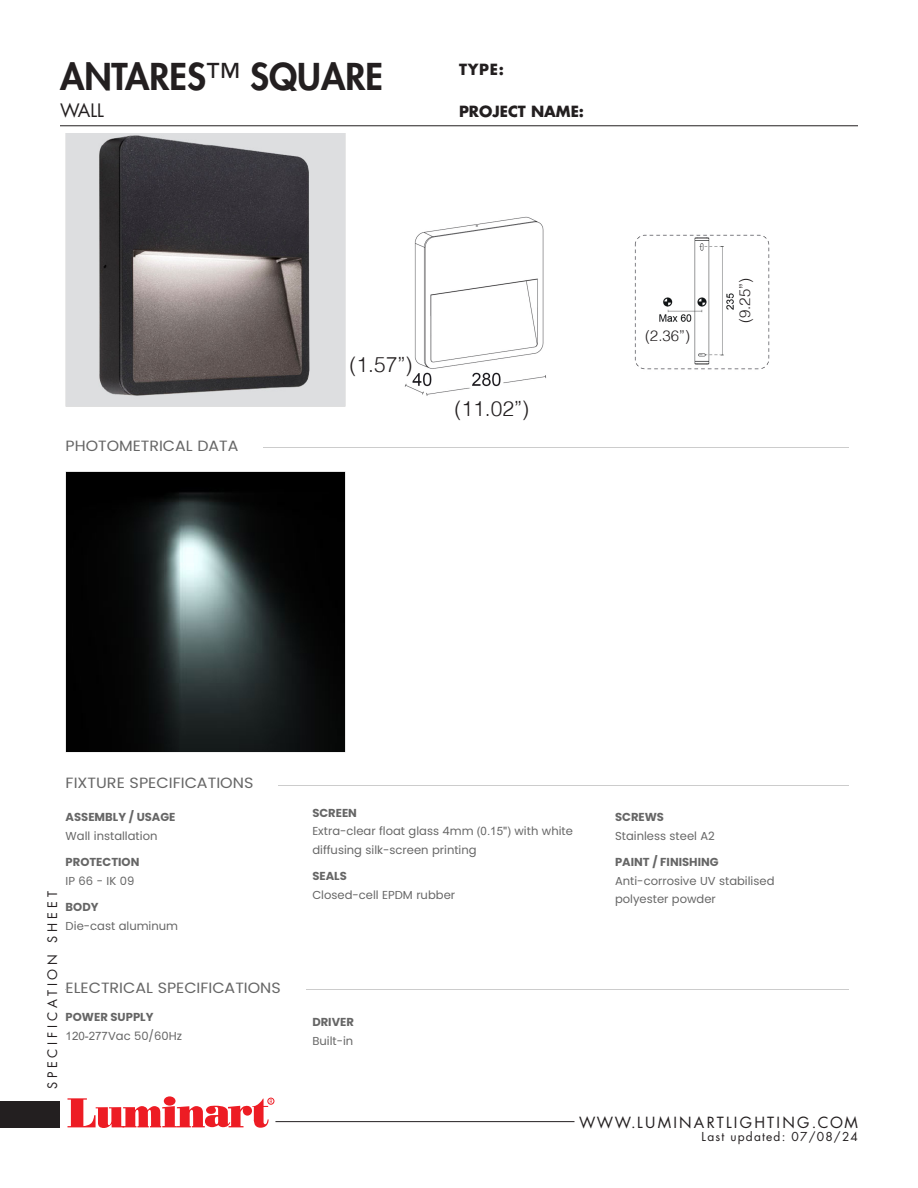
<style>
.page{position:relative;width:918px;height:1188px;background:#fff}
.page>*{position:absolute;margin:0;border:0;box-sizing:border-box;transform-origin:0 0}
.t1{font:800 36px "Futura Std";color:#231f20}
.t2{font:300 21px "Helvetica";color:#231f20}
.t3{font:18px "Futura Std";color:#231f20}
.t4{font:15px "Futura Std";letter-spacing:.15em;color:#231f20}
.t5{font:700 15px "Futura Std";color:#231f20}
.t6{font:300 15px "Helvetica";color:#231f20}
.t7{font:14.85px "Poppins";color:#666;scale:1.07 1}
.t8{font:14.85px "Poppins";color:#666;scale:1.08 1}
.t9{font:12.75px "Futura Std";letter-spacing:.3em;color:#231f20}
.t10{font:12px "Futura Std";letter-spacing:.1em;color:#231f20}
.t11{font:11.55px/18.5px "Poppins";color:#666}
.t12{font:700 11.55px/18.5px "Poppins";color:#666}
.s1{font-weight:500}
.s2{font-weight:700}
.s3{font-weight:400}
.s4{font-family:"Arial";font-weight:400}
.s5{font-family:"Arial"}
</style>
<div class="page">
<div style="left:0;top:1101px;width:60px;height:27px;background:#231f20"></div>
<svg style="left:164px;top:1096px;width:12px;height:10px"></svg>
<svg style="left:67px;top:1098px;width:207px;height:30px"></svg>
<hr style="left:60px;top:125px;width:798px;height:1px;background:#231f20">
<hr style="left:275px;top:1121px;width:299px;height:1px;background:#231f20">
<img style="left:66px;top:134px;width:279px;height:272px">
<img style="left:404px;top:216px;width:143px;height:180px">
<img style="left:634px;top:234px;width:136px;height:136px">
<hr style="left:66px;top:447px;width:783px;height:1px;background:#ccc">
<div style="left:66px;top:435px;width:197px;height:24px;background:#fff"></div>
<img style="left:66px;top:472px;width:279px;height:279px">
<hr style="left:66px;top:785px;width:783px;height:1px;background:#ccc">
<div style="left:66px;top:773px;width:212px;height:24px;background:#fff"></div>
<hr style="left:66px;top:989px;width:783px;height:1px;background:#ccc">
<div style="left:66px;top:978px;width:240px;height:23px;background:#fff"></div>
<p class="t1" style="left:60px;top:54px;width:325px">ANTARES<span class="s1">™</span> SQUARE</p>
<p class="t3" style="left:60px;top:99px;width:45px">WALL</p>
<p class="t5" style="left:459px;top:59px;width:47px">TYPE:</p>
<p class="t5" style="left:459px;top:101px;width:127px">PROJECT NAME:</p>
<p class="t7" style="left:66px;top:437px;width:163px">PHOTOMETRICAL DATA</p>
<p class="t2" style="left:350px;top:348px;width:65px">(1.57”)</p>
<p class="t2" style="left:454px;top:391px;width:76px">(11.02”)</p>
<p class="t6" style="left:645px;top:323px;width:47px">(2.36”)</p>
<p class="t6" style="left:733px;top:323px;width:47px;rotate:-90deg">(9.25”)</p>
<p class="t8" style="left:66px;top:775px;width:175px">FIXTURE SPECIFICATIONS</p>
<p class="t9" style="left:44px;top:1089px;width:199px;rotate:-90deg">SPECIFICATION SHEET</p>
<p class="t11" style="left:66px;top:808px;width:111px"><span class="s2">ASSEMBLY / USAGE<br></span>Wall installation</p>
<p class="t12" style="left:66px;top:853px;width:75px">PROTECTION<br><span class="s3">IP 66 - IK 09</span></p>
<p class="t11" style="left:66px;top:898px;width:114px"><span class="s2">BODY<br></span>Die-cast aluminum</p>
<p class="t7" style="left:66px;top:979px;width:203px">ELECTRICAL SPECIFICATIONS</p>
<p class="t12" style="left:66px;top:1008px;width:118px">POWER SUPPLY<br><span class="s4">120-277</span><span class="s3">Vac 50/60Hz</span></p>
<p class="t11" style="left:312px;top:803px;width:262px"><span class="s2">SCREEN<br></span>Extra-clear float glass 4mm <span class="s5">(0.15")</span> with white diffusing silk-screen printing</p>
<p class="t11" style="left:312px;top:867px;width:144px"><span class="s2">SEALS<br></span>Closed-cell EPDM rubber</p>
<p class="t12" style="left:312px;top:1013px;width:43px">DRIVER</p>
<p class="t11" style="left:312px;top:1031px;width:42px">Built-in</p>
<p class="t11" style="left:615px;top:808px;width:101px"><span class="s2">SCREWS<br></span>Stainless steel A2</p>
<p class="t11" style="left:615px;top:853px;width:161px"><span class="s2">PAINT / FINISHING<br></span>Anti-corrosive UV stabilised polyester powder</p>
<p class="t4" style="left:579px;top:1113px;width:280px">WWW.LUMINARTLIGHTING.COM</p>
<p class="t10" style="left:702px;top:1129px;width:158px">Last updated: 07/08/24</p>
</div>
